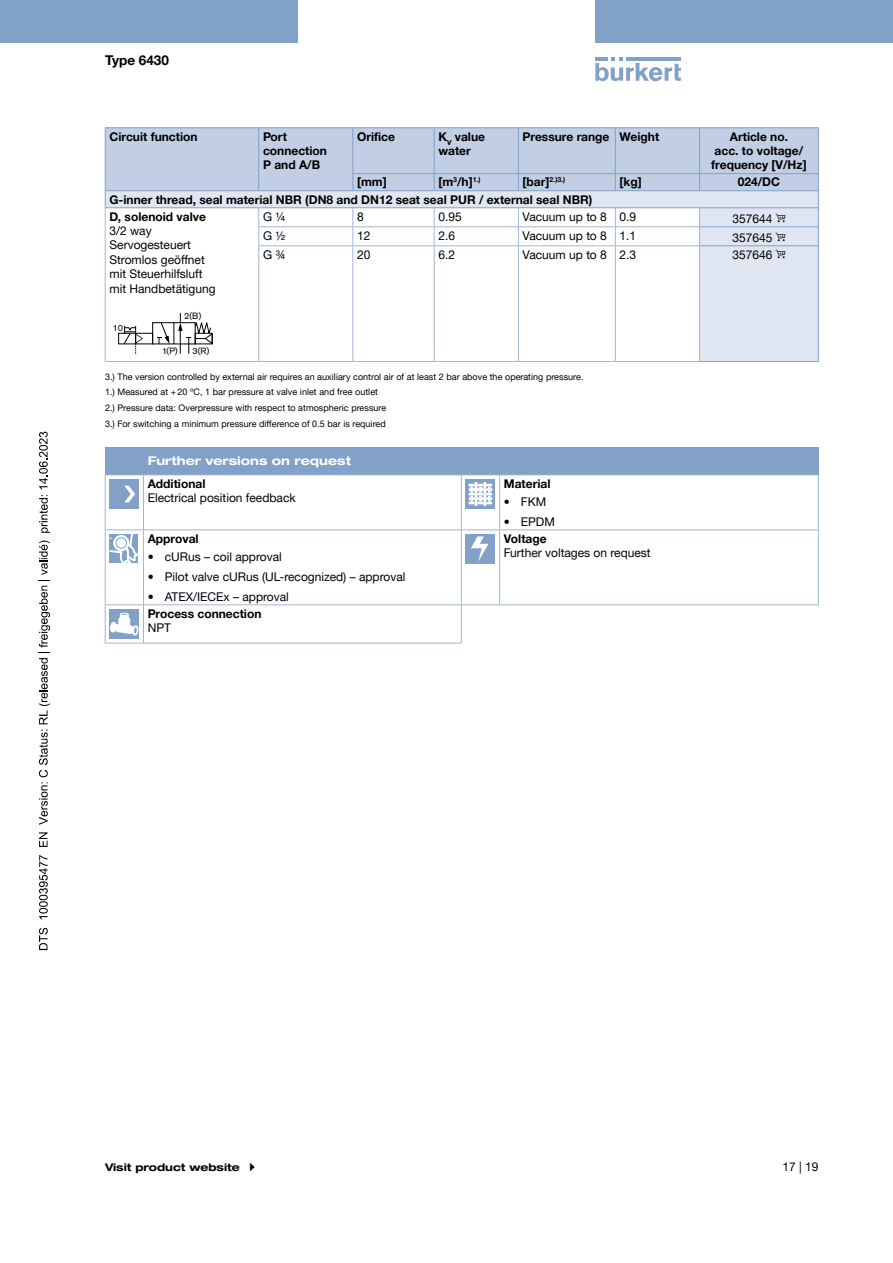
<style>
.page{position:relative;width:893px;height:1263px;background:#fff}
.page>*{position:absolute;margin:0;border:0;box-sizing:border-box;transform-origin:0 0}
.t1{font:700 13.5px "Helvetica Neue LTW1 G";color:#000}
.t2{font:12px/14.4px "Helvetica Neue LTW1 G";color:#000}
.t3{font:700 12px/14.4px "Helvetica Neue LTW1 G";color:#000}
.t4{font:700 expanded 12px "Helvetica Neue LTW1 G";color:#fff}
.t5{font:700 expanded 10.5px "Helvetica Neue LTW1 G";color:#000}
.t6{font:9px/15.8px "Helvetica Neue LTW1 G";letter-spacing:.005em;color:#000}
.t7{font:9px "Akzidenz Grotesk BQ";color:#000}
.t8{font:700 7.05px "Helvetica Neue LTW1 G";color:#000}
.s1{font-size:12px}
</style>
<div class="page">
<svg style="left:595px;top:57px;width:86px;height:24px"></svg>
<hr style="left:626px;top:57px;width:55px;height:4px;background:#81a1c8">
<div style="left:0;top:0;width:298px;height:42px;background:#81a1c8"></div>
<div style="left:595px;top:0;width:298px;height:42px;background:#81a1c8"></div>
<svg style="left:118px;top:258px;width:700px;height:103px"></svg>
<hr style="left:353px;top:127px;width:81px;height:1px;background:#81a1c8">
<hr style="left:434px;top:127px;width:84px;height:1px;background:#81a1c8">
<hr style="left:518px;top:127px;width:97px;height:1px;background:#81a1c8">
<hr style="left:615px;top:127px;width:84px;height:1px;background:#81a1c8">
<hr style="left:699px;top:127px;width:120px;height:1px;background:#81a1c8">
<hr style="left:105px;top:127px;width:154px;height:1px;background:#81a1c8">
<hr style="left:259px;top:127px;width:94px;height:1px;background:#81a1c8">
<hr style="left:699px;top:246px;width:1px;height:115px;background:#a1b7d6">
<hr style="left:105px;top:361px;width:154px;height:1px;background:#a1b7d6">
<hr style="left:518px;top:361px;width:97px;height:1px;background:#a1b7d6">
<hr style="left:615px;top:361px;width:85px;height:1px;background:#a1b7d6">
<hr style="left:105px;top:246px;width:1px;height:115px;background:#a1b7d6">
<hr style="left:258px;top:246px;width:1px;height:115px;background:#a1b7d6">
<hr style="left:259px;top:361px;width:94px;height:1px;background:#a1b7d6">
<hr style="left:353px;top:246px;width:1px;height:115px;background:#a1b7d6">
<hr style="left:353px;top:361px;width:81px;height:1px;background:#a1b7d6">
<hr style="left:434px;top:246px;width:1px;height:115px;background:#a1b7d6">
<hr style="left:434px;top:361px;width:84px;height:1px;background:#a1b7d6">
<hr style="left:518px;top:246px;width:1px;height:115px;background:#a1b7d6">
<hr style="left:615px;top:246px;width:1px;height:115px;background:#a1b7d6">
<hr style="left:818px;top:246px;width:1px;height:115px;background:#81a1c8">
<hr style="left:700px;top:361px;width:119px;height:1px;background:#81a1c8">
<div style="left:135px;top:333px;width:18px;height:11px;border:1px solid #000"></div>
<div style="left:118px;top:333px;width:18px;height:11px;border:1px solid #000"></div>
<div style="left:152px;top:322px;width:44px;height:22px;border:1px solid #000"></div>
<svg style="left:157px;top:313px;width:56px;height:41px"></svg>
<svg style="left:123px;top:326px;width:20px;height:29px"></svg>
<div style="left:105px;top:447px;width:713px;height:28px;background:#81a1c8"></div>
<hr style="left:461px;top:475px;width:1px;height:55px;background:#a1b7d6">
<hr style="left:105px;top:530px;width:1px;height:75px;background:#a1b7d6">
<hr style="left:105px;top:605px;width:1px;height:38px;background:#a1b7d6">
<hr style="left:143px;top:475px;width:318px;height:1px;background:#a1b7d6">
<hr style="left:105px;top:475px;width:1px;height:55px;background:#a1b7d6">
<hr style="left:105px;top:530px;width:38px;height:1px;background:#a1b7d6">
<hr style="left:143px;top:530px;width:318px;height:1px;background:#a1b7d6">
<hr style="left:143px;top:605px;width:318px;height:1px;background:#a1b7d6">
<hr style="left:143px;top:605px;width:1px;height:38px;background:#a1b7d6">
<hr style="left:461px;top:605px;width:1px;height:38px;background:#a1b7d6">
<hr style="left:143px;top:643px;width:319px;height:1px;background:#a1b7d6">
<hr style="left:105px;top:475px;width:38px;height:1px;background:#a1b7d6">
<hr style="left:461px;top:530px;width:39px;height:1px;background:#a1b7d6">
<hr style="left:461px;top:530px;width:1px;height:75px;background:#a1b7d6">
<hr style="left:500px;top:530px;width:319px;height:1px;background:#a1b7d6">
<hr style="left:818px;top:530px;width:1px;height:75px;background:#a1b7d6">
<hr style="left:461px;top:605px;width:39px;height:1px;background:#a1b7d6">
<hr style="left:500px;top:605px;width:319px;height:1px;background:#a1b7d6">
<hr style="left:105px;top:643px;width:38px;height:1px;background:#a1b7d6">
<hr style="left:461px;top:475px;width:39px;height:1px;background:#a1b7d6">
<hr style="left:500px;top:475px;width:319px;height:1px;background:#a1b7d6">
<hr style="left:105px;top:605px;width:38px;height:1px;background:#a1b7d6">
<hr style="left:143px;top:530px;width:1px;height:75px;background:#a1b7d6">
<hr style="left:499px;top:475px;width:1px;height:55px;background:#a1b7d6">
<hr style="left:499px;top:530px;width:1px;height:75px;background:#a1b7d6">
<hr style="left:818px;top:475px;width:1px;height:55px;background:#a1b7d6">
<hr style="left:143px;top:475px;width:1px;height:55px;background:#a1b7d6">
<div style="left:109px;top:479px;width:30px;height:30px;background:#81a1c8"></div>
<svg style="left:124px;top:486px;width:11px;height:16px"></svg>
<div style="left:466px;top:479px;width:29px;height:30px;background:#81a1c8"></div>
<svg style="left:469px;top:482px;width:23px;height:24px"></svg>
<svg style="left:109px;top:534px;width:29px;height:29px"></svg>
<div style="left:466px;top:534px;width:29px;height:30px;background:#81a1c8"></div>
<svg style="left:471px;top:536px;width:18px;height:26px"></svg>
<div style="left:109px;top:609px;width:30px;height:30px;background:#81a1c8"></div>
<svg style="left:110px;top:612px;width:29px;height:24px"></svg>
<svg style="left:39px;top:928px;width:9px;height:22px"></svg>
<svg style="left:39px;top:855px;width:9px;height:64px"></svg>
<svg style="left:39px;top:832px;width:9px;height:15px"></svg>
<svg style="left:39px;top:540px;width:11px;height:285px"></svg>
<svg style="left:39px;top:495px;width:11px;height:38px"></svg>
<svg style="left:39px;top:432px;width:9px;height:57px"></svg>
<svg style="left:105px;top:128px;width:714px;height:130px"></svg>
<p class="t1" style="left:105px;top:52px;width:65px">Type 6430</p>
<p class="t3" style="left:109px;top:129px;width:90px">Circuit function</p>
<p class="t3" style="left:263px;top:129px;width:65px">Port connection<br>P and A/B</p>
<p class="t3" style="left:357px;top:129px;width:39px">Orifice</p>
<p class="t3" style="left:438px;top:129px;width:48px">K<sub>V</sub> value water</p>
<p class="t3" style="left:523px;top:129px;width:138px">Pressure range Weight</p>
<p class="t3" style="left:711px;top:129px;width:97px;text-align:center">Article no.<br>acc. to voltage/ frequency [V/Hz]</p>
<p class="t3" style="left:357px;top:175px;width:31px">[mm]</p>
<p class="t3" style="left:438px;top:175px;width:44px">[m<sup>3</sup>/h]<sup>1.)</sup></p>
<p class="t8" style="left:523px;top:176px;width:44px"><span class="s1">[bar]</span>2.)3.)</p>
<p class="t3" style="left:620px;top:175px;width:24px">[kg]</p>
<p class="t3" style="left:738px;top:175px;width:44px">024/DC</p>
<p class="t3" style="left:109px;top:191px;width:484px;line-height:17.1px">G-inner thread, seal material NBR (DN8 and DN12 seat seal PUR / external seal NBR)<br>D, solenoid valve</p>
<p class="t2" style="left:109px;top:223px;width:108px">3/2 way<br>Servogesteuert<br>Stromlos geöffnet mit Steuerhilfsluft mit Handbetätigung</p>
<p class="t7" style="left:184px;top:311px;width:19px">2(B)</p>
<p class="t7" style="left:162px;top:345px;width:17px">1(P)</p>
<p class="t7" style="left:192px;top:345px;width:18px">3(R)</p>
<p class="t2" style="left:263px;top:209px;width:24px">G ¼</p>
<p class="t2" style="left:357px;top:209px;width:8px">8</p>
<p class="t2" style="left:438px;top:209px;width:25px">0.95</p>
<p class="t2" style="left:523px;top:209px;width:115px">Vacuum up to 8 0.9</p>
<p class="t2" style="left:732px;top:211px;width:42px">357644</p>
<p class="t2" style="left:263px;top:228px;width:24px">G ½</p>
<p class="t2" style="left:357px;top:228px;width:15px">12</p>
<p class="t2" style="left:438px;top:228px;width:18px">2.6</p>
<p class="t2" style="left:523px;top:228px;width:115px">Vacuum up to 8 1.1</p>
<p class="t2" style="left:732px;top:230px;width:42px">357645</p>
<p class="t2" style="left:263px;top:247px;width:24px">G ¾</p>
<p class="t2" style="left:357px;top:247px;width:15px">20</p>
<p class="t2" style="left:438px;top:247px;width:18px">6.2</p>
<p class="t2" style="left:523px;top:247px;width:115px">Vacuum up to 8 2.3</p>
<p class="t2" style="left:732px;top:247px;width:42px">357646</p>
<p class="t7" style="left:113px;top:322px;width:12px">10</p>
<p class="t6" style="left:105px;top:368px;width:480px">3.) The version controlled by external air requires an auxiliary control air of at least 2 bar above the operating pressure.<br>1.) Measured at +20 ºC, 1 bar pressure at valve inlet and free outlet<br>2.) Pressure data: Overpressure with respect to atmospheric pressure<br>3.) For switching a minimum pressure difference of 0.5 bar is required</p>
<p class="t4" style="left:148px;top:453px;width:205px">Further versions on request</p>
<p class="t3" style="left:148px;top:476px;width:59px">Additional</p>
<p class="t2" style="left:148px;top:491px;width:150px">Electrical position feedback</p>
<p class="t3" style="left:504px;top:476px;width:48px">Material</p>
<p class="t2" style="left:504px;top:494px;width:44px">• FKM</p>
<p class="t2" style="left:504px;top:514px;width:53px">• EPDM</p>
<p class="t3" style="left:148px;top:531px;width:53px">Approval</p>
<p class="t2" style="left:148px;top:549px;width:136px">• cURus – coil approval</p>
<p class="t2" style="left:148px;top:569px;width:259px">• Pilot valve cURus (UL-recognized) – approval</p>
<p class="t2" style="left:148px;top:589px;width:143px">• ATEX/IECEx – approval</p>
<p class="t3" style="left:148px;top:606px;width:115px">Process connection</p>
<p class="t2" style="left:148px;top:620px;width:25px">NPT</p>
<p class="t3" style="left:504px;top:531px;width:44px">Voltage</p>
<p class="t2" style="left:504px;top:545px;width:148px">Further voltages on request</p>
<p class="t5" style="left:105px;top:1161px;width:136px">Visit product website</p>
<p class="t2" style="left:782px;top:1159px;width:38px">17 | 19</p>
</div>
